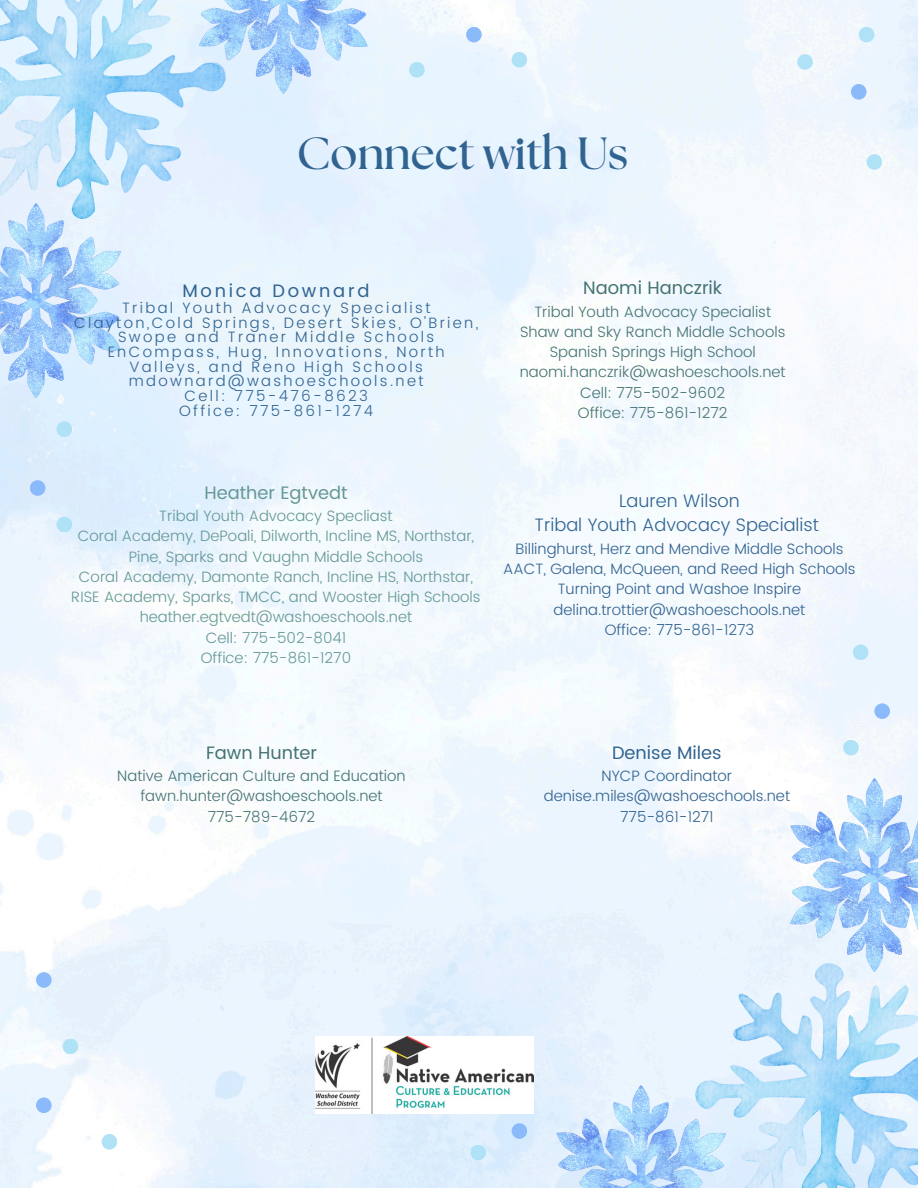
<style>
.page{position:relative;width:918px;height:1188px;background:#fff}
.page>*{position:absolute;margin:0;border:0;box-sizing:border-box;transform-origin:0 0}
.t1{font:700 45px "The Seasons";color:#316390}
.t2{font:300 18px "Poppins";color:#316390}
.t3{font:18px "Poppins";color:#457373}
.t4{font:18px "Poppins";color:#659895}
.t5{font:18px "Poppins";letter-spacing:.155em;color:#316390}
.t6{font:18px "Poppins";color:#316390}
.t7{font:300 15px/20.2px "Poppins";color:#659895;text-align:center}
.t8{font:300 15px "Poppins";color:#457373}
.t9{font:300 15px "Poppins";color:#316390}
.t10{font:300 15px/14.7px "Poppins";letter-spacing:.155em;color:#316390;text-align:center}
</style>
<div class="page">
<img style="left:0;top:0;width:918px;height:1188px">
<img style="left:790px;top:778px;width:128px;height:185px">
<div style="left:102px;top:1134px;width:15px;height:16px;background:#afe1f7;border-radius:50%"></div>
<div style="left:797px;top:54px;width:16px;height:16px;background:#afe1f7;border-radius:50%"></div>
<div style="left:36px;top:1097px;width:16px;height:16px;background:#8bbafa;border-radius:50%"></div>
<div style="left:859px;top:27px;width:15px;height:15px;background:#afe1f7;border-radius:50%"></div>
<div style="left:63px;top:1039px;width:15px;height:15px;background:#afe1f7;border-radius:50%"></div>
<div style="left:851px;top:84px;width:16px;height:16px;background:#8bbafa;border-radius:50%"></div>
<img style="left:696px;top:963px;width:222px;height:225px">
<img style="left:0;top:0;width:225px;height:219px">
<img style="left:0;top:204px;width:121px;height:193px">
<img style="left:199px;top:0;width:169px;height:94px">
<img style="left:557px;top:1086px;width:169px;height:102px">
<div style="left:470px;top:1145px;width:16px;height:15px;background:#afe1f7;border-radius:50%"></div>
<div style="left:512px;top:52px;width:15px;height:15px;background:#afe1f7;border-radius:50%"></div>
<div style="left:466px;top:27px;width:16px;height:15px;background:#8bbafa;border-radius:50%"></div>
<div style="left:512px;top:1123px;width:15px;height:16px;background:#8bbafa;border-radius:50%"></div>
<div style="left:409px;top:62px;width:16px;height:16px;background:#afe1f7;border-radius:50%"></div>
<div style="left:36px;top:972px;width:16px;height:16px;background:#8bbafa;border-radius:50%"></div>
<div style="left:867px;top:154px;width:15px;height:16px;background:#afe1f7;border-radius:50%"></div>
<div style="left:57px;top:517px;width:15px;height:15px;background:#afe1f7;border-radius:50%"></div>
<div style="left:30px;top:480px;width:15px;height:16px;background:#8bbafa;border-radius:50%"></div>
<div style="left:57px;top:421px;width:15px;height:16px;background:#afe1f7;border-radius:50%"></div>
<div style="left:843px;top:740px;width:16px;height:15px;background:#afe1f7;border-radius:50%"></div>
<div style="left:874px;top:703px;width:16px;height:16px;background:#8bbafa;border-radius:50%"></div>
<div style="left:853px;top:645px;width:15px;height:15px;background:#afe1f7;border-radius:50%"></div>
<img style="left:316px;top:1037px;width:218px;height:76px">
<p class="t1" style="left:297px;top:133px;width:333px">Connect with Us</p>
<p class="t5" style="left:182px;top:281px;width:189px">Monica Downard</p>
<p class="t10" style="left:122px;top:301px;width:310px">Tribal Youth Advocacy Specialist</p>
<p class="t10" style="left:74px;top:315px;width:406px">Clayton,Cold Springs, Desert Skies, O'Brien,<br>Swope and Traner Middle Schools</p>
<p class="t10" style="left:108px;top:345px;width:338px">EnCompass, Hug, Innovations, North<br>Valleys, and Reno High Schools</p>
<p class="t10" style="left:129px;top:374px;width:296px">mdownard@washoeschools.net</p>
<p class="t10" style="left:184px;top:388px;width:185px">Cell: 775-476-8623</p>
<p class="t10" style="left:179px;top:403px;width:196px">Office: 775-861-1274</p>
<p class="t3" style="left:583px;top:277px;width:140px">Naomi Hanczrik</p>
<p class="t8" style="left:534px;top:303px;width:238px">Tribal Youth Advocacy Specialist</p>
<p class="t8" style="left:520px;top:323px;width:267px">Shaw and Sky Ranch Middle Schools</p>
<p class="t8" style="left:550px;top:343px;width:208px">Spanish Springs High School</p>
<p class="t8" style="left:520px;top:364px;width:267px">naomi.hanczrik@washoeschools.net</p>
<p class="t8" style="left:580px;top:384px;width:147px">Cell: 775-502-9602</p>
<p class="t8" style="left:578px;top:404px;width:151px">Office: 775-861-1272</p>
<p class="t4" style="left:204px;top:482px;width:145px">Heather Egtvedt</p>
<p class="t7" style="left:159px;top:506px;width:235px">Tribal Youth Advocacy Specliast</p>
<p class="t7" style="left:78px;top:526px;width:398px">Coral Academy, DePoali, Dilworth, Incline MS, Northstar,<br>Pine, Sparks and Vaughn Middle Schools</p>
<p class="t7" style="left:71px;top:567px;width:411px">Coral Academy, Damonte Ranch, Incline HS, Northstar,<br>RISE Academy, Sparks, TMCC, and Wooster High Schools</p>
<p class="t7" style="left:140px;top:607px;width:274px">heather.egtvedt@washoeschools.net</p>
<p class="t7" style="left:206px;top:627px;width:142px">Cell: 775-502-8041</p>
<p class="t7" style="left:201px;top:648px;width:152px">Office: 775-861-1270</p>
<p class="t2" style="left:619px;top:490px;width:122px">Lauren Wilson</p>
<p class="t2" style="left:535px;top:515px;width:286px">Tribal Youth Advocacy Specialist</p>
<p class="t9" style="left:515px;top:540px;width:330px">Billinghurst, Herz and Mendive Middle Schools</p>
<p class="t9" style="left:503px;top:560px;width:354px">AACT, Galena, McQueen, and Reed High Schools</p>
<p class="t9" style="left:558px;top:580px;width:245px">Turning Point and Washoe Inspire</p>
<p class="t9" style="left:554px;top:601px;width:253px">delina.trottier@washoeschools.net</p>
<p class="t9" style="left:605px;top:621px;width:151px">Office: 775-861-1273</p>
<p class="t3" style="left:206px;top:742px;width:113px">Fawn Hunter</p>
<p class="t8" style="left:117px;top:767px;width:290px">Native American Culture and Education</p>
<p class="t8" style="left:140px;top:787px;width:244px">fawn.hunter@washoeschools.net</p>
<p class="t8" style="left:208px;top:808px;width:109px">775-789-4672</p>
<p class="t6" style="left:612px;top:742px;width:111px">Denise Miles</p>
<p class="t9" style="left:602px;top:767px;width:132px">NYCP Coordinator</p>
<h1 class="t9" style="left:544px;top:787px;width:248px">denise.miles@washoeschools.net</h1>
<p class="t9" style="left:620px;top:808px;width:95px">775-861-1271</p>
</div>
